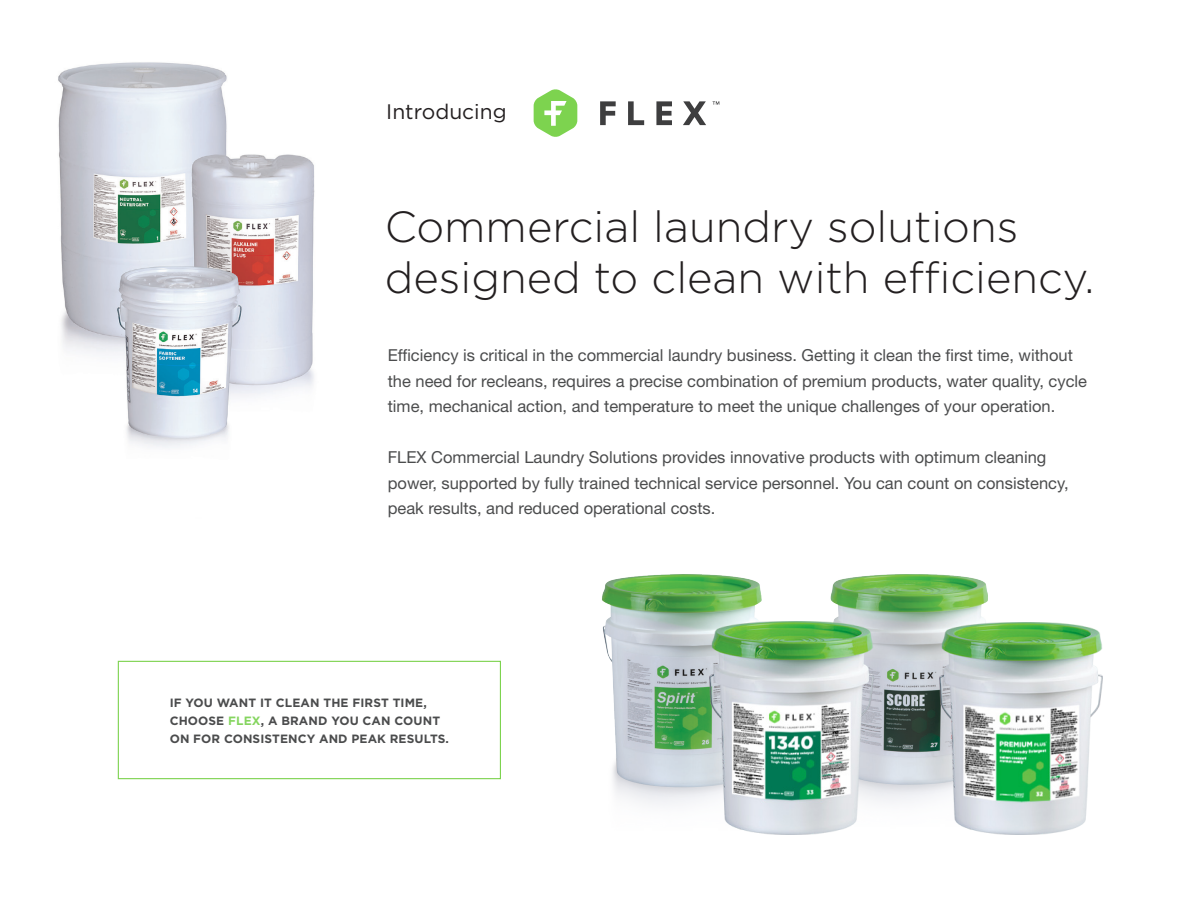
<style>
.page{position:relative;width:1188px;height:918px;background:#fff}
.page>*{position:absolute;margin:0;border:0;box-sizing:border-box;transform-origin:0 0}
.t1{font:300 43.5px/51px "Gotham";color:#231f20}
.t2{font:21px "Gotham";color:#231f20}
.Large_Intro_Copy{font:16.5px/25.5px "Helvetica Neue LT Std";color:#4b4c4d}
.Bullet_Copy{font:700 12px/18px "Gotham";letter-spacing:.01em;color:#4b4c4d}
.s1{color:#85d55f}
</style>
<div class="page">
<img style="left:58px;top:62px;width:257px;height:386px">
<hr style="left:1187px;top:757px;width:1px;height:161px;background:#7dd34f">
<svg style="left:534px;top:89px;width:43px;height:48px"></svg>
<svg style="left:600px;top:101px;width:16px;height:24px"></svg>
<svg style="left:628px;top:101px;width:16px;height:24px"></svg>
<svg style="left:656px;top:101px;width:16px;height:24px"></svg>
<svg style="left:683px;top:101px;width:23px;height:24px"></svg>
<svg style="left:713px;top:101px;width:6px;height:4px"></svg>
<div style="left:118px;top:661px;width:383px;height:118px;border:1px solid #7dd34f"></div>
<img style="left:829px;top:575px;width:159px;height:227px">
<img style="left:602px;top:574px;width:162px;height:231px">
<img style="left:710px;top:622px;width:164px;height:213px">
<img style="left:940px;top:623px;width:163px;height:212px">
<p class="t2" style="left:386px;top:98px;width:122px">Introducing</p>
<p class="t1" style="left:385px;top:200px;width:711px">Commercial laundry solutions designed to clean with efficiency.</p>
<p class="Large_Intro_Copy" style="left:388px;top:342px;width:701px">Efficiency is critical in the commercial laundry business. Getting it clean the first time, without the need for recleans, requires a precise combination of premium products, water quality, cycle time, mechanical action, and temperature to meet the unique challenges of your operation.</p>
<p class="Large_Intro_Copy" style="left:388px;top:444px;width:682px">FLEX Commercial Laundry Solutions provides innovative products with optimum cleaning power, supported by fully trained technical service personnel. You can count on consistency, peak results, and reduced operational costs.</p>
<p class="Bullet_Copy" style="left:170px;top:693px;width:281px">IF YOU WANT IT CLEAN THE FIRST TIME,<br>CHOOSE <span class="s1">FLEX</span>, A BRAND YOU CAN COUNT<br>ON FOR CONSISTENCY AND PEAK RESULTS.</p>
</div>
